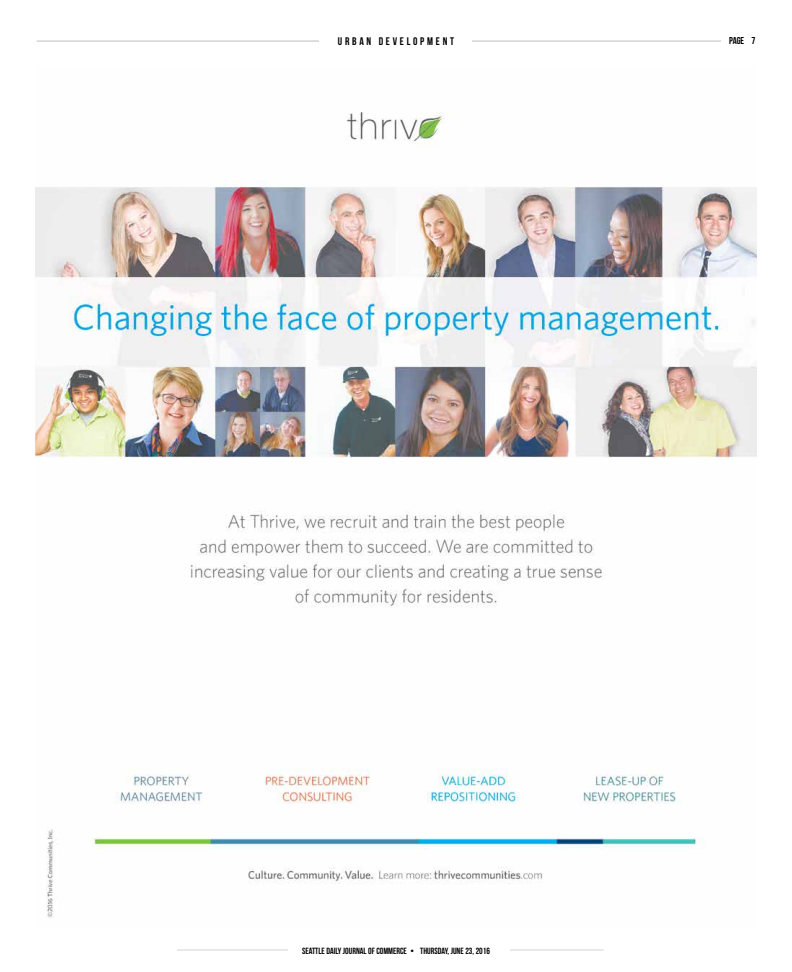
<style>
.page{position:relative;width:792px;height:972px;background:#fff}
.page>*{position:absolute;margin:0;border:0;box-sizing:border-box;transform-origin:0 0}
.t1{font:11px "Bebas Neue";letter-spacing:.25em;color:#000}
.t2{font:10px "Bebas Neue";color:#000}
.t3{font:9px "Bebas Neue";color:#000}
.s1{color:#fff}
</style>
<div class="page">
<hr style="left:36px;top:41px;width:720px;height:1px;background:#d1d3d4">
<div style="left:319px;top:36px;width:153px;height:12px;background:#fff"></div>
<div style="left:721px;top:36px;width:36px;height:14px;background:#fff"></div>
<hr style="left:177px;top:950px;width:427px;height:1px;background:#d1d3d4">
<div style="left:288px;top:942px;width:222px;height:18px;background:#fff"></div>
<img style="left:35px;top:112px;width:721px;height:807px">
<p class="t1" style="left:338px;top:35px;width:118px">URBAN DEVELOPMENT</p>
<p class="t2" style="left:729px;top:35px;width:29px">PAGE <span class="s1">XX</span>7</p>
<p class="t3" style="left:302px;top:946px;width:189px">SEATTLE DAILY JOURNAL OF COMMERCE • THURSDAY, JUNE 23, 2016</p>
</div>
